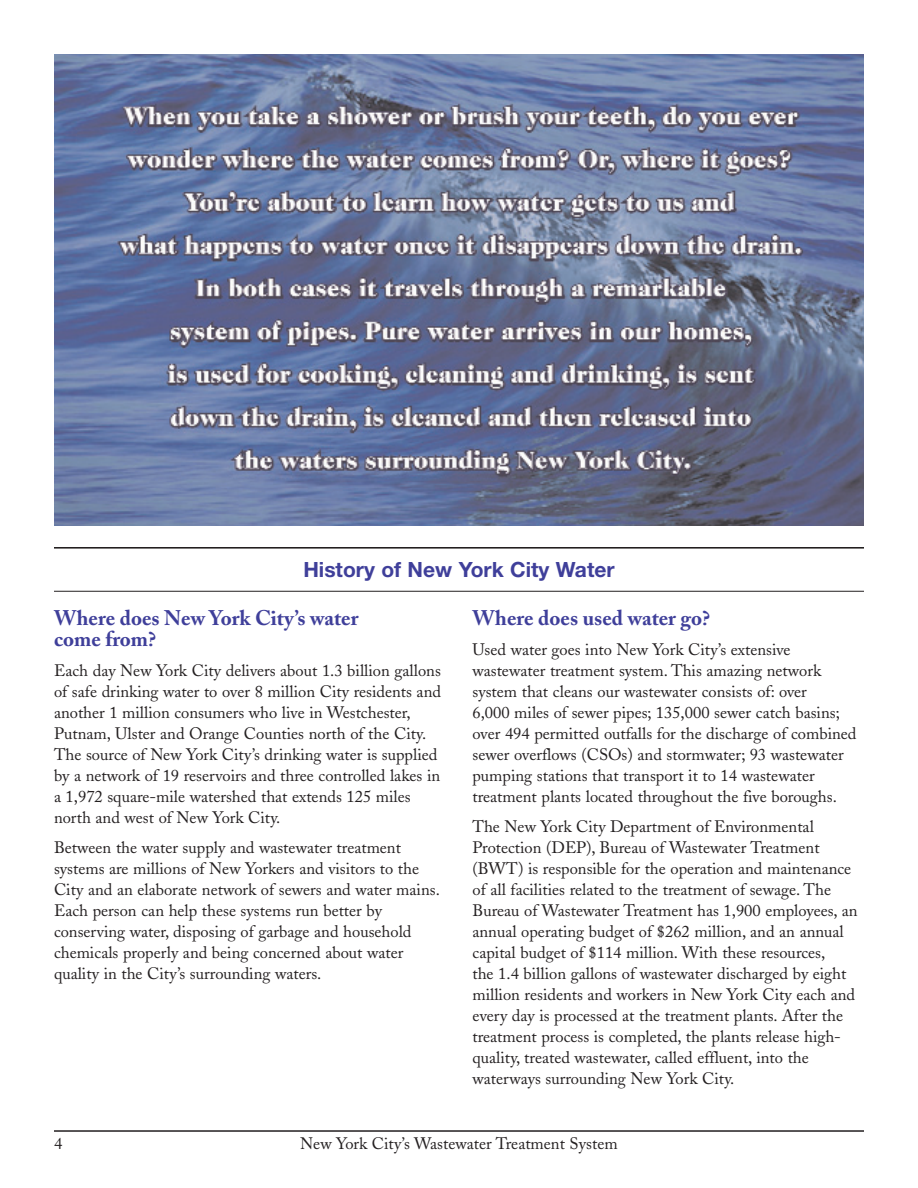
<style>
.page{position:relative;width:918px;height:1188px;background:#fff}
.page>*{position:absolute;margin:0;border:0;box-sizing:border-box;transform-origin:0 0}
.t1{font:700 21px/21px "Adobe Caslon";color:#3f3f9a}
.t2{font:700 21px "Helvetica Neue";color:#3f3f9a}
.t3{font:16.5px/21px "Adobe Caslon";color:#231f20}
</style>
<div class="page">
<img style="left:54px;top:54px;width:810px;height:471px">
<hr style="left:54px;top:1130px;width:810px;height:2px;background:#231f20">
<hr style="left:54px;top:547px;width:810px;height:1px;background:#231f20">
<hr style="left:54px;top:591px;width:810px;height:1px;background:#231f20">
<p class="t2" style="left:303px;top:562px;width:313px">History of New York City Water</p>
<p class="t1" style="left:54px;top:610px;width:306px">Where does New York City’s water come from?</p>
<p class="t3" style="left:54px;top:662px;width:389px">Each day New York City delivers about 1.3 billion gallons of safe drinking water to over 8 million City residents and another 1 million consumers who live in Westchester, Putnam, Ulster and Orange Counties north of the City.<br>The source of New York City’s drinking water is supplied by a network of 19 reservoirs and three controlled lakes in a 1,972 square-mile watershed that extends 125 miles north and west of New York City.</p>
<p class="t3" style="left:54px;top:839px;width:387px">Between the water supply and wastewater treatment systems are millions of New Yorkers and visitors to the City and an elaborate network of sewers and water mains.<br>Each person can help these systems run better by conserving water, disposing of garbage and household chemicals properly and being concerned about water quality in the City’s surrounding waters.</p>
<p class="t1" style="left:472px;top:610px;width:239px">Where does used water go?</p>
<p class="t3" style="left:472px;top:641px;width:386px">Used water goes into New York City’s extensive wastewater treatment system. This amazing network system that cleans our wastewater consists of: over<br>6,000 miles of sewer pipes; 135,000 sewer catch basins; over 494 permitted outfalls for the discharge of combined sewer overflows (CSOs) and stormwater; 93 wastewater pumping stations that transport it to 14 wastewater treatment plants located throughout the five boroughs.</p>
<p class="t3" style="left:472px;top:818px;width:387px">The New York City Department of Environmental Protection (DEP), Bureau of Wastewater Treatment (BWT) is responsible for the operation and maintenance of all facilities related to the treatment of sewage. The Bureau of Wastewater Treatment has 1,900 employees, an annual operating budget of $262 million, and an annual capital budget of $114 million. With these resources,<br>the 1.4 billion gallons of wastewater discharged by eight million residents and workers in New York City each and every day is processed at the treatment plants. After the treatment process is completed, the plants release high&shy;quality, treated wastewater, called effluent, into the waterways surrounding New York City.</p>
<p class="t3" style="left:54px;top:1135px;width:10px">4</p>
<p class="t3" style="left:300px;top:1135px;width:319px">New York City’s Wastewater Treatment System</p>
</div>
